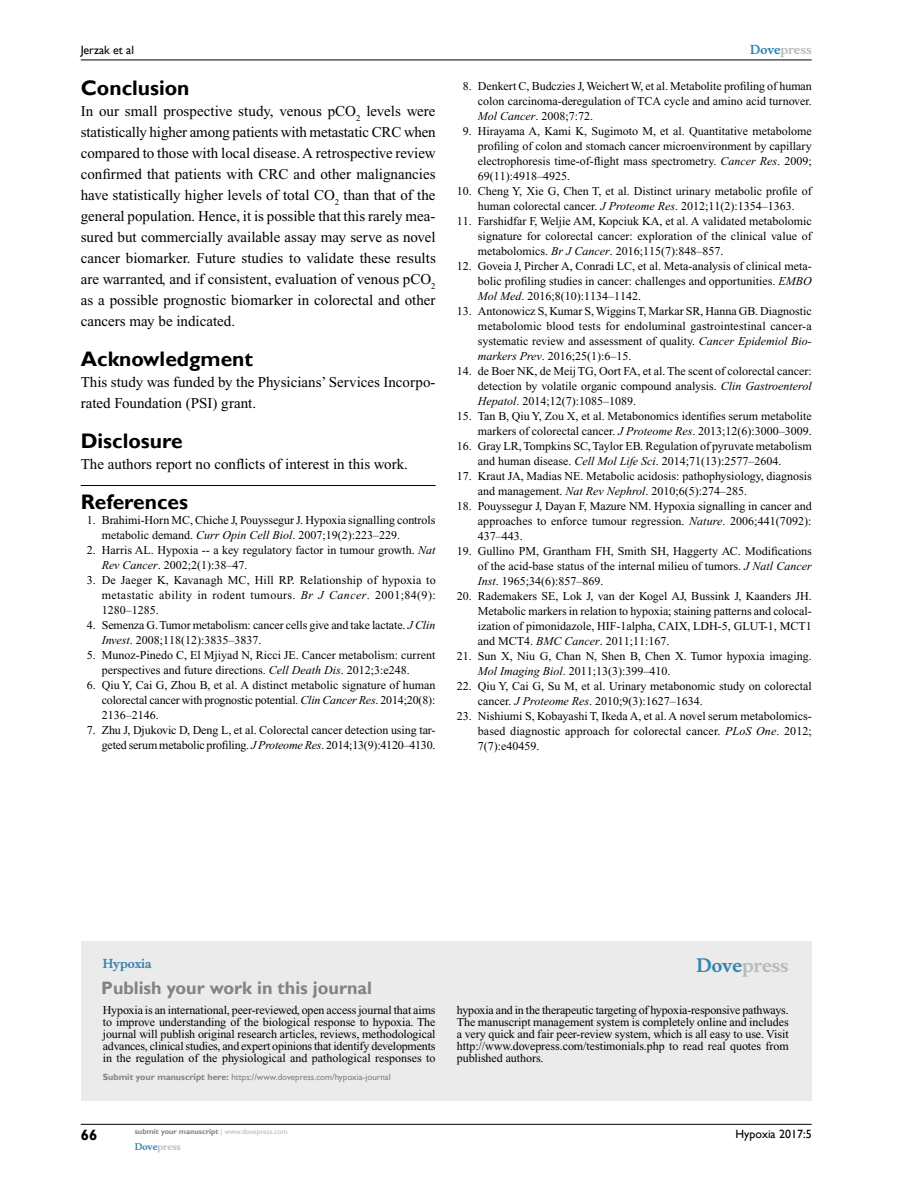
<style>
.page{position:relative;width:918px;height:1188px;background:#fff}
.page>*{position:absolute;margin:0;border:0;box-sizing:border-box;transform-origin:0 0}
.t1{font:700 21px "Gill Sans";color:#000}
.t2{font:700 18px "Gill Sans";color:#808285}
.t3{font:700 18px "Musee";color:#b8babc}
.t4{font:15px/21px "Times New Roman";color:#000;text-align:justify}
.t5{font:700 15px "Gill Sans";color:#000}
.t6{font:12px/15px "Times New Roman";color:#000;text-align:justify}
.t7{font:12px "Gill Sans";color:#000}
.t8{font:700 12px "Musee";color:#b8babc}
.t9{font:700 12px "Musee";color:#3785ad}
.t10{font:9px "Gill Sans";color:#808285}
.t11{font:700 9px "Musee";color:#b8babc}
.t12{font:700 7.5px "Gill Sans";color:#808285}
.s1{font-style:italic}
.s2{color:#3785ad}
.s3{font-weight:700}
.s4{font-weight:400;color:#b8babc}
</style>
<div class="page">
<div style="left:81px;top:941px;width:731px;height:159px;background:#ebebec"></div>
<hr style="left:81px;top:1124px;width:731px;height:1px;background:#000">
<hr style="left:81px;top:60px;width:731px;height:1px;background:#000">
<hr style="left:81px;top:485px;width:355px;height:1px;background:#000">
<p class="t7" style="left:81px;top:43px;width:55px">Jerzak et al</p>
<h1 class="t1" style="left:81px;top:76px;width:110px">Conclusion</h1>
<p class="t4" style="left:81px;top:101px;width:357px">In our small prospective study, venous pCO<sub>2</sub> levels were statistically higher among patients with metastatic CRC when compared to those with local disease. A retrospective review confirmed that patients with CRC and other malignancies have statistically higher levels of total CO<sub>2</sub> than that of the general population. Hence, it is possible that this rarely mea&shy;sured but commercially available assay may serve as novel cancer biomarker. Future studies to validate these results are warranted, and if consistent, evaluation of venous pCO<sub>2 </sub>as a possible prognostic biomarker in colorectal and other cancers may be indicated.</p>
<h1 class="t1" style="left:81px;top:346px;width:174px">Acknowledgment</h1>
<p class="t4" style="left:81px;top:372px;width:356px">This study was funded by the Physicians’ Services Incorpo&shy;rated Foundation (PSI) grant.</p>
<h1 class="t1" style="left:81px;top:428px;width:103px">Disclosure</h1>
<p class="t4" style="left:81px;top:453px;width:329px">The authors report no conflicts of interest in this work.</p>
<h1 class="t1" style="left:81px;top:489px;width:109px">References</h1>
<p class="t6" style="left:102px;top:512px;width:335px;text-indent:-15px">1. Brahimi-Horn MC, Chiche J, Pouyssegur J. Hypoxia signalling controls metabolic demand. <span class="s1">Curr Opin Cell Biol</span>. 2007;19(2):223–229.</p>
<p class="t6" style="left:102px;top:542px;width:335px;text-indent:-15px">2. Harris AL. Hypoxia -- a key regulatory factor in tumour growth. <span class="s1">Nat<br>Rev Cancer</span>. 2002;2(1):38–47.</p>
<p class="t6" style="left:102px;top:572px;width:336px;text-indent:-15px">3. De Jaeger K, Kavanagh MC, Hill RP. Relationship of hypoxia to metastatic ability in rodent tumours. <span class="s1">Br J Cancer</span>. 2001;84(9):<br>1280–1285.</p>
<p class="t6" style="left:102px;top:617px;width:335px;text-indent:-15px">4. Semenza G. Tumor metabolism: cancer cells give and take lactate. <span class="s1">J Clin<br>Invest</span>. 2008;118(12):3835–3837.</p>
<p class="t6" style="left:102px;top:647px;width:335px;text-indent:-15px">5. Munoz-Pinedo C, El Mjiyad N, Ricci JE. Cancer metabolism: current perspectives and future directions. <span class="s1">Cell Death Dis</span>. 2012;3:e248.</p>
<p class="t6" style="left:102px;top:677px;width:335px;text-indent:-15px">6. Qiu Y, Cai G, Zhou B, et al. A distinct metabolic signature of human colorectal cancer with prognostic potential. <span class="s1">Clin Cancer Res</span>. 2014;20(8):<br>2136–2146.</p>
<p class="t6" style="left:87px;top:722px;width:350px;text-align:right">7. Zhu J, Djukovic D, Deng L, et al. Colorectal cancer detection using tar&shy;geted serum metabolic profiling. <span class="s1">J Proteome Res</span>. 2014;13(9):4120–4130.</p>
<p class="t8" style="left:750px;top:43px;width:63px"><span class="s2">Dove</span>press</p>
<p class="t6" style="left:478px;top:79px;width:336px;text-indent:-15px">8. Denkert C, Budczies J, Weichert W, et al. Metabolite profiling of human colon carcinoma-deregulation of TCA cycle and amino acid turnover.<br><span class="s1">Mol Cancer</span>. 2008;7:72.</p>
<p class="t6" style="left:478px;top:124px;width:335px;text-indent:-15px">9. Hirayama A, Kami K, Sugimoto M, et al. Quantitative metabolome profiling of colon and stomach cancer microenvironment by capillary electrophoresis time-of-flight mass spectrometry. <span class="s1">Cancer Res</span>. 2009; 69(11):4918–4925.</p>
<p class="t6" style="left:457px;top:184px;width:356px;text-align:center">10. Cheng Y, Xie G, Chen T, et al. Distinct urinary metabolic profile of human colorectal cancer. <span class="s1">J Proteome Res</span>. 2012;11(2):1354–1363.</p>
<p class="t6" style="left:478px;top:214px;width:335px;text-indent:-21px">11. Farshidfar F, Weljie AM, Kopciuk KA, et al. A validated metabolomic signature for colorectal cancer: exploration of the clinical value of metabolomics. <span class="s1">Br J Cancer</span>. 2016;115(7):848–857.</p>
<p class="t6" style="left:478px;top:259px;width:335px;text-indent:-21px">12. Goveia J, Pircher A, Conradi LC, et al. Meta-analysis of clinical meta&shy;bolic profiling studies in cancer: challenges and opportunities. <span class="s1">EMBO Mol Med</span>. 2016;8(10):1134–1142.</p>
<p class="t6" style="left:478px;top:304px;width:335px;text-indent:-21px">13. Antonowicz S, Kumar S, Wiggins T, Markar SR, Hanna GB. Diagnostic metabolomic blood tests for endoluminal gastrointestinal cancer-a systematic review and assessment of quality. <span class="s1">Cancer Epidemiol Bio&shy;markers Prev</span>. 2016;25(1):6–15.</p>
<p class="t6" style="left:478px;top:364px;width:335px;text-indent:-21px">14. de Boer NK, de Meij TG, Oort FA, et al. The scent of colorectal cancer: detection by volatile organic compound analysis. <span class="s1">Clin Gastroenterol Hepatol</span>. 2014;12(7):1085–1089.</p>
<p class="t6" style="left:457px;top:409px;width:356px;text-align:right">15. Tan B, Qiu Y, Zou X, et al. Metabonomics identifies serum metabolite markers of colorectal cancer. <span class="s1">J Proteome Res</span>. 2013;12(6):3000–3009.</p>
<p class="t6" style="left:478px;top:439px;width:335px;text-indent:-21px">16. Gray LR, Tompkins SC, Taylor EB. Regulation of pyruvate metabolism and human disease. <span class="s1">Cell Mol Life Sci</span>. 2014;71(13):2577–2604.</p>
<p class="t6" style="left:478px;top:469px;width:335px;text-indent:-21px">17. Kraut JA, Madias NE. Metabolic acidosis: pathophysiology, diagnosis and management. <span class="s1">Nat Rev Nephrol</span>. 2010;6(5):274–285.</p>
<p class="t6" style="left:478px;top:499px;width:335px;text-indent:-21px">18. Pouyssegur J, Dayan F, Mazure NM. Hypoxia signalling in cancer and approaches to enforce tumour regression. <span class="s1">Nature</span>. 2006;441(7092):<br>437–443.</p>
<p class="t6" style="left:478px;top:544px;width:335px;text-indent:-21px">19. Gullino PM, Grantham FH, Smith SH, Haggerty AC. Modifications of the acid-base status of the internal milieu of tumors. <span class="s1">J Natl Cancer Inst</span>. 1965;34(6):857–869.</p>
<p class="t6" style="left:478px;top:589px;width:335px;text-indent:-21px">20. Rademakers SE, Lok J, van der Kogel AJ, Bussink J, Kaanders JH.<br>Metabolic markers in relation to hypoxia; staining patterns and colocal&shy;ization of pimonidazole, HIF-1alpha, CAIX, LDH-5, GLUT-1, MCT1 and MCT4. <span class="s1">BMC Cancer</span>. 2011;11:167.</p>
<p class="t6" style="left:478px;top:649px;width:335px;text-indent:-21px">21. Sun X, Niu G, Chan N, Shen B, Chen X. Tumor hypoxia imaging.<br><span class="s1">Mol Imaging Biol</span>. 2011;13(3):399–410.</p>
<p class="t6" style="left:478px;top:679px;width:335px;text-indent:-21px">22. Qiu Y, Cai G, Su M, et al. Urinary metabonomic study on colorectal cancer. <span class="s1">J Proteome Res</span>. 2010;9(3):1627–1634.</p>
<p class="t6" style="left:478px;top:709px;width:335px;text-indent:-21px">23. Nishiumi S, Kobayashi T, Ikeda A, et al. A novel serum metabolomics&shy;based diagnostic approach for colorectal cancer. <span class="s1">PLoS One</span>. 2012; 7(7):e40459.</p>
<p class="t9" style="left:103px;top:956px;width:50px">Hypoxia</p>
<h2 class="t2" style="left:101px;top:977px;width:272px">Publish your work in this journal</h2>
<h2 class="t3" style="left:697px;top:955px;width:94px"><span class="s2">Dove</span>press</h2>
<p class="t6" style="left:103px;top:1004px;width:334px;line-height:12px">Hypoxia is an international, peer-reviewed, open access journal that aims to improve understanding of the biological response to hypoxia. The journal will publish original research articles, reviews, methodological advances, clinical studies, and expert opinions that identify developments in the regulation of the physiological and pathological responses to</p>
<p class="t6" style="left:457px;top:1004px;width:333px;line-height:12px">hypoxia and in the therapeutic targeting of hypoxia-responsive pathways.<br>The manuscript management system is completely online and includes a very quick and fair peer-review system, which is all easy to use. Visit http://www.dovepress.com/testimonials.php to read real quotes from published authors.</p>
<p class="t10" style="left:103px;top:1072px;width:289px"><span class="s3">Submit your manuscript here:</span> https://www.dovepress.com/hypoxia-journal</p>
<p class="t5" style="left:81px;top:1126px;width:18px">66</p>
<p class="t12" style="left:135px;top:1127px;width:154px">submit your manuscript <span class="s4">| www.dovepress.com</span></p>
<p class="t11" style="left:135px;top:1141px;width:48px"><span class="s2">Dove</span>press</p>
<p class="t7" style="left:736px;top:1127px;width:78px">Hypoxia 2017:5</p>
</div>
